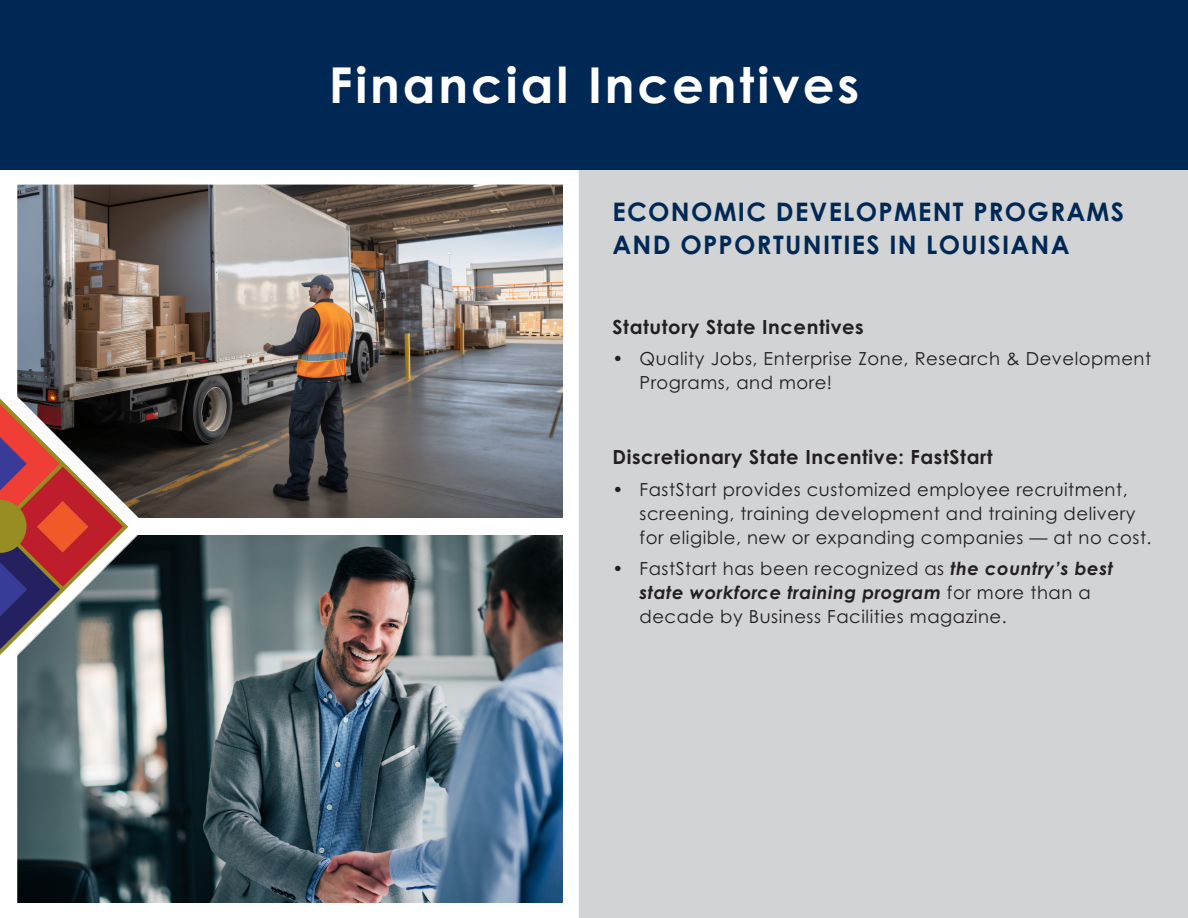
<style>
.page{position:relative;width:1188px;height:918px;background:#fff}
.page>*{position:absolute;margin:0;border:0;box-sizing:border-box;transform-origin:0 0}
.t1{font:700 49.5px "Century Gothic Pro";letter-spacing:.06em;color:#fff}
.t2{font:700 25.5px/33px "Century Gothic Pro";letter-spacing:.05em;color:#002855}
.t3{font:700 19.5px "Century Gothic Pro";letter-spacing:.03em;color:#231f20}
.t4{font:18px/24px "Century Gothic Pro";letter-spacing:.03em;color:#231f20}
.s1{font-weight:700;font-style:italic}
</style>
<div class="page">
<img style="left:17px;top:536px;width:539px;height:367px">
<img style="left:17px;top:185px;width:539px;height:332px">
<div style="left:556px;top:170px;width:632px;height:748px;background:#d1d3d4"></div>
<div style="left:0;top:0;width:1188px;height:170px;background:#002855"></div>
<svg style="left:0;top:379px;width:148px;height:295px;background:#686b6a"></svg>
<svg style="left:0;top:399px;width:128px;height:256px;background:#865757"></svg>
<p class="t1" style="left:329px;top:54px;width:532px">Financial Incentives</p>
<p class="t2" style="left:613px;top:195px;width:513px">ECONOMIC DEVELOPMENT PROGRAMS<br>AND OPPORTUNITIES IN LOUISIANA</p>
<p class="t3" style="left:613px;top:315px;width:253px">Statutory State Incentives</p>
<p class="t4" style="left:640px;top:347px;width:513px;text-indent:-27px">• Quality Jobs, Enterprise Zone, Research &amp; Development<br>Programs, and more!</p>
<p class="t3" style="left:613px;top:445px;width:382px">Discretionary State Incentive: FastStart</p>
<p class="t4" style="left:640px;top:477px;width:514px;text-indent:-27px">• FastStart provides customized employee recruitment, screening, training development and training delivery for eligible, new or expanding companies — at no cost.</p>
<p class="t4" style="left:640px;top:557px;width:475px;text-indent:-27px">• FastStart has been recognized as <span class="s1">the country’s best state workforce training program</span> for more than a decade by Business Facilities magazine.</p>
</div>
